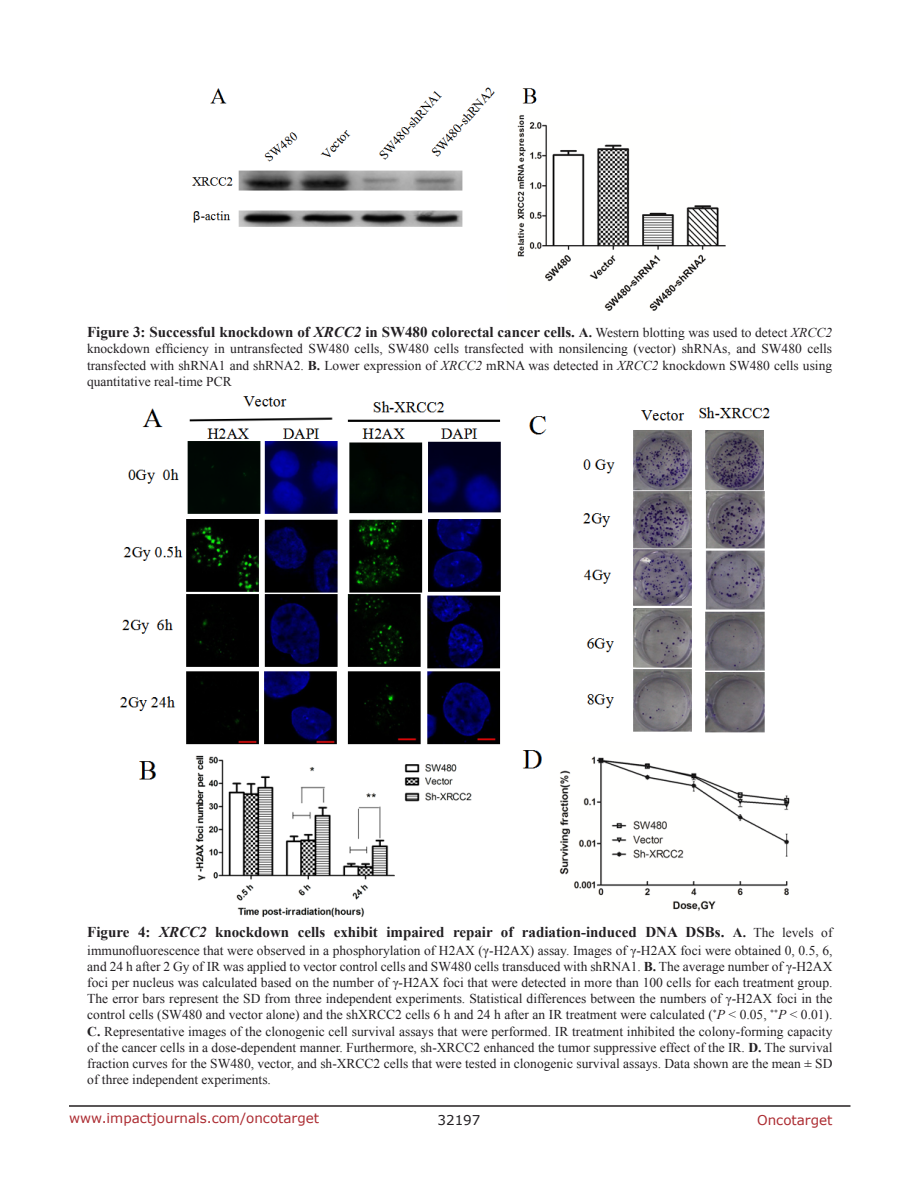
<style>
.page{position:relative;width:918px;height:1188px;background:#fff}
.page>*{position:absolute;margin:0;border:0;box-sizing:border-box;transform-origin:0 0}
.FigureText{font:700 15px "Times New Roman";color:#221f22}
.FigureText-2{font:13.5px/16.2px "Times New Roman";color:#221f22;text-align:justify}
.t1{font:13.5px "Verdana";color:#ac2b31}
.t2{font:13.5px "Verdana";color:#221f22}
.s1{font-style:italic}
.s2{font-size:13.5px}
.s3{font-weight:400;font-size:13.5px}
.s4{font-weight:400;font-style:italic;font-size:13.5px}
.s5{font-weight:700}
.s6{font-size:14.25px;color:#231f20}
</style>
<div class="page">
<hr style="left:69px;top:1105px;width:781px;height:2px;background:#231f20">
<img style="left:192px;top:87px;width:534px;height:224px">
<img style="left:120px;top:396px;width:670px;height:521px">
<p class="FigureText" style="left:87px;top:322px;width:747px">Figure 3: Successful knockdown of <span class="s1">XRCC2</span> in SW480 colorectal cancer cells. <span class="s2">A.</span> <span class="s3">Western blotting was used to detect</span> <span class="s4">XRCC2</span></p>
<p class="FigureText-2" style="left:87px;top:341px;width:747px">knockdown efficiency in untransfected SW480 cells, SW480 cells transfected with nonsilencing (vector) shRNAs, and SW480 cells transfected with shRNA1 and shRNA2. <span class="s5">B.</span> Lower expression of <span class="s1">XRCC2</span> mRNA was detected in <span class="s1">XRCC2</span> knockdown SW480 cells using quantitative real-time PCR</p>
<p class="FigureText" style="left:87px;top:922px;width:747px">Figure 4: <span class="s1">XRCC2</span> knockdown cells exhibit impaired repair of radiation-induced DNA DSBs. <span class="s2">A.</span> <span class="s3">The levels of</span></p>
<p class="FigureText-2" style="left:87px;top:942px;width:747px">immunofluorescence that were observed in a phosphorylation of H2AX (<span class="s6">γ</span>-H2AX) assay. Images of γ-H2AX foci were obtained 0, 0.5, 6, and 24 h after 2 Gy of IR was applied to vector control cells and SW480 cells transduced with shRNA1. <span class="s5">B.</span> The average number of γ-H2AX foci per nucleus was calculated based on the number of γ-H2AX foci that were detected in more than 100 cells for each treatment group.<br>The error bars represent the SD from three independent experiments. Statistical differences between the numbers of γ-H2AX foci in the control cells (SW480 and vector alone) and the shXRCC2 cells 6 h and 24 h after an IR treatment were calculated (<sup>*</sup><span class="s1">P</span> &lt; 0.05, <sup>**</sup><span class="s1">P</span> &lt; 0.01).<br><span class="s5">C.</span> Representative images of the clonogenic cell survival assays that were performed. IR treatment inhibited the colony-forming capacity of the cancer cells in a dose-dependent manner. Furthermore, sh-XRCC2 enhanced the tumor suppressive effect of the IR. <span class="s5">D.</span> The survival fraction curves for the SW480, vector, and sh-XRCC2 cells that were tested in clonogenic survival assays. Data shown are the mean ± SD of three independent experiments.</p>
<p class="t1" style="left:69px;top:1109px;width:252px">www.impactjournals.com/oncotarget</p>
<p class="t2" style="left:438px;top:1111px;width:44px">32197</p>
<p class="t1" style="left:757px;top:1111px;width:77px">Oncotarget</p>
</div>
